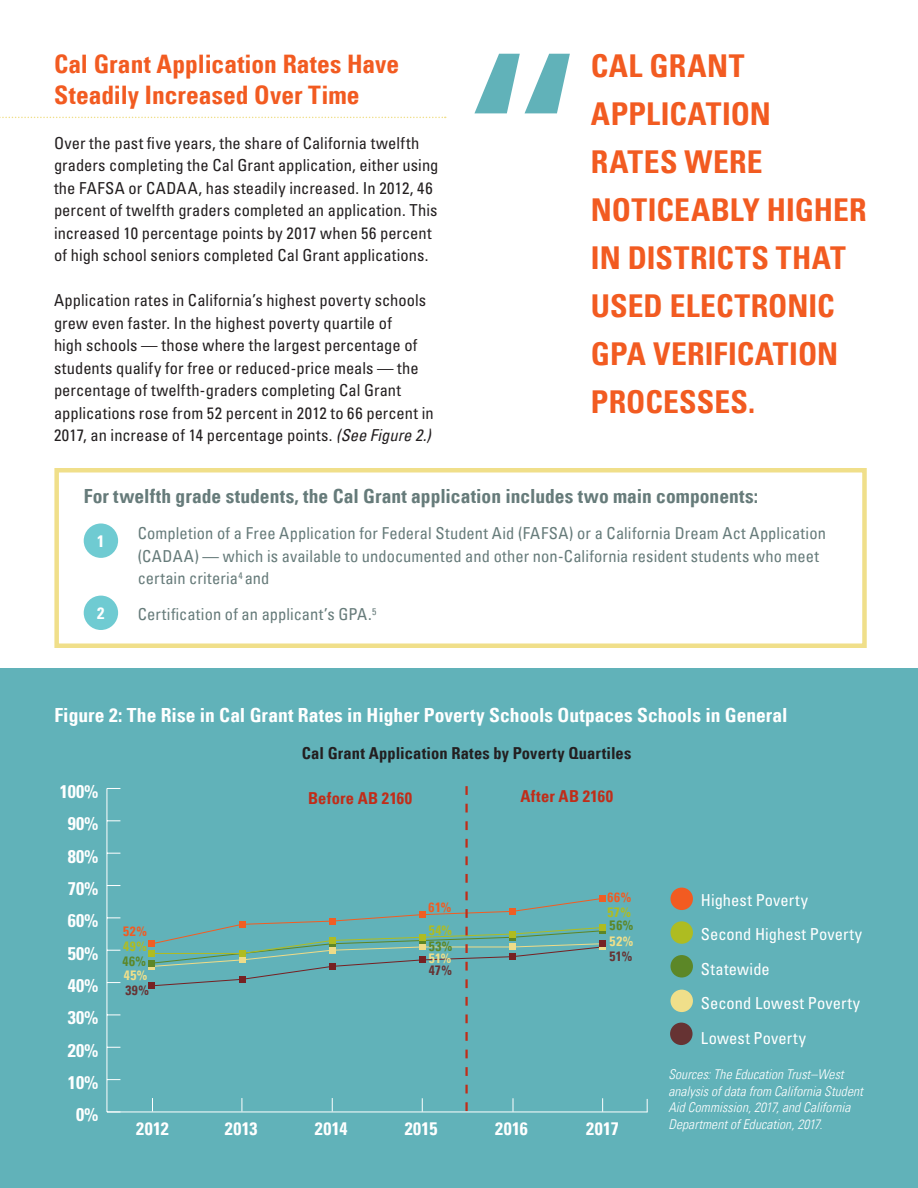
<style>
.page{position:relative;width:918px;height:1188px;background:#fff}
.page>*{position:absolute;margin:0;border:0;box-sizing:border-box;transform-origin:0 0}
.body{font:condensed 300px "Univers Com 57";color:#61b2b9}
.body-2{font:31.5px/48px "Univers Com 67 Bold Cond";letter-spacing:.005em;color:#f25b21}
.body-3{font:25.5px/30.6px "Univers Com 67 Bold Cond";color:#f25b21}
.t1{font:19.5px "Univers Com 67 Bold Cond";color:#fff}
.body-4{font:19.5px "Univers Com 67 Bold Cond";color:#667b7a}
.t2{font:18.3px "Univers Com 67 Bold Cond";color:#fff}
.body-5{font:18px "Univers Com 67 Bold Cond";letter-spacing:.02em;color:#fff}
.body-6{font:condensed 16.5px/22.5px "Univers";letter-spacing:.005em;color:#231f20}
.body-7{font:condensed 16.5px/22.5px "Univers Com 57";letter-spacing:.005em;color:#667b7a}
.body-8{font:condensed 16.5px "Univers";letter-spacing:.005em;color:#fff}
.body-9{font:16.5px "Univers Com 67 Bold Cond";letter-spacing:.005em;color:#231f20}
.body-10{font:16.5px "Univers Com 67 Bold Cond";letter-spacing:.02em;color:#c02d19}
.body-11{font:16.5px "Univers Com 67 Bold Cond";color:#fff}
.body-12{font:13.5px/16.5px "Univers Com 47 Light Cond Obl";color:#fff}
.body-13{font:13.5px "Univers Com 67 Bold Cond";color:#633}
.body-14{font:13.5px "Univers Com 67 Bold Cond";color:#f25b21}
.body-15{font:13.5px "Univers Com 67 Bold Cond";color:#f0df8a}
.body-16{font:13.5px "Univers Com 67 Bold Cond";color:#5c8727}
.body-17{font:13.5px "Univers Com 67 Bold Cond";color:#afbc22}
.s1{font-family:"Univers Com 57 Condensed Obl";font-stretch:normal}
</style>
<div class="page">
<div style="left:54px;top:468px;width:813px;height:180px;border:4px solid #f0df8a"></div>
<svg style="left:0;top:117px;width:446px;height:1px"></svg>
<div style="left:0;top:669px;width:918px;height:519px;background:#61b2b9"></div>
<hr style="left:107px;top:1112px;width:540px;height:1px;background:#fff">
<hr style="left:107px;top:788px;width:1px;height:324px;background:#fff">
<svg style="left:107px;top:1112px;width:13px;height:1px"></svg>
<svg style="left:108px;top:1079px;width:12px;height:1px"></svg>
<svg style="left:108px;top:1047px;width:12px;height:1px"></svg>
<svg style="left:107px;top:1015px;width:13px;height:1px"></svg>
<svg style="left:108px;top:982px;width:12px;height:1px"></svg>
<svg style="left:108px;top:950px;width:12px;height:1px"></svg>
<svg style="left:108px;top:917px;width:12px;height:1px"></svg>
<svg style="left:108px;top:885px;width:12px;height:1px"></svg>
<svg style="left:108px;top:853px;width:12px;height:1px"></svg>
<svg style="left:108px;top:820px;width:12px;height:1px"></svg>
<svg style="left:108px;top:788px;width:12px;height:1px"></svg>
<div style="left:670px;top:1023px;width:23px;height:22px;background:#633;border-radius:50%"></div>
<div style="left:671px;top:990px;width:22px;height:22px;background:#f0df8a;border-radius:50%"></div>
<div style="left:671px;top:955px;width:22px;height:23px;background:#5c8727;border-radius:50%"></div>
<div style="left:671px;top:921px;width:22px;height:23px;background:#aebc21;border-radius:50%"></div>
<div style="left:671px;top:888px;width:22px;height:22px;background:#f25b21;border-radius:50%"></div>
<svg style="left:647px;top:1099px;width:1px;height:13px"></svg>
<svg style="left:149px;top:786px;width:456px;height:326px"></svg>
<div style="left:84px;top:523px;width:34px;height:35px;background:#6fcbd2;border-radius:50%"></div>
<div style="left:84px;top:596px;width:34px;height:34px;background:#6fcbd2;border-radius:50%"></div>
<p class="body-3" style="left:54px;top:49px;width:347px">Cal Grant Application Rates Have<br>Steadily Increased Over Time</p>
<p class="body-6" style="left:54px;top:131px;width:386px">Over the past five years, the share of California twelfth graders completing the Cal Grant application, either using the FAFSA or CADAA, has steadily increased. In 2012, 46 percent of twelfth graders completed an application. This increased 10 percentage points by 2017 when 56 percent of high school seniors completed Cal Grant applications.</p>
<p class="body-6" style="left:54px;top:289px;width:381px">Application rates in California’s highest poverty schools grew even faster. In the highest poverty quartile of<br>high schools — those where the largest percentage of students qualify for free or reduced-price meals — the percentage of twelfth-graders completing Cal Grant applications rose from 52 percent in 2012 to 66 percent in</p>
<p class="body-6" style="left:54px;top:424px;width:378px">2017, an increase of 14 percentage points. <span class="s1">(See Figure 2.)</span></p>
<p class="body" style="left:456px;top:-27px;width:135px">“</p>
<p class="body-2" style="left:591px;top:42px;width:277px">CAL GRANT<br>APPLICATION<br>RATES WERE<br>NOTICEABLY HIGHER<br>IN DISTRICTS THAT<br>USED ELECTRONIC<br>GPA VERIFICATION<br>PROCESSES.</p>
<p class="body-4" style="left:84px;top:484px;width:676px">For twelfth grade students, the Cal Grant application includes two main components:</p>
<p class="body-7" style="left:138px;top:522px;width:690px">Completion of a Free Application for Federal Student Aid (FAFSA) or a California Dream Act Application (CADAA) — which is available to undocumented and other non-California resident students who meet certain criteria<sup>4</sup> and</p>
<p class="body-7" style="left:138px;top:603px;width:240px">Certification of an applicant’s GPA.<sup>5</sup></p>
<p class="body-11" style="left:97px;top:531px;width:9px">1</p>
<p class="body-11" style="left:97px;top:603px;width:9px">2</p>
<p class="t1" style="left:54px;top:703px;width:735px">Figure 2: The Rise in Cal Grant Rates in Higher Poverty Schools Outpaces Schools in General</p>
<p class="body-9" style="left:302px;top:743px;width:331px">Cal Grant Application Rates by Poverty Quartiles</p>
<p class="t2" style="left:60px;top:780px;width:40px">100%</p>
<p class="t2" style="left:68px;top:813px;width:32px">90%</p>
<p class="t2" style="left:68px;top:845px;width:32px">80%</p>
<p class="t2" style="left:68px;top:877px;width:32px">70%</p>
<p class="t2" style="left:68px;top:910px;width:32px">60%</p>
<p class="t2" style="left:68px;top:942px;width:32px">50%</p>
<p class="t2" style="left:68px;top:974px;width:32px">40%</p>
<p class="t2" style="left:68px;top:1007px;width:32px">30%</p>
<p class="t2" style="left:68px;top:1039px;width:32px">20%</p>
<p class="t2" style="left:68px;top:1071px;width:32px">10%</p>
<p class="t2" style="left:76px;top:1104px;width:24px">0%</p>
<p class="body-10" style="left:308px;top:788px;width:106px">Before AB 2160</p>
<p class="body-10" style="left:521px;top:786px;width:94px">After AB 2160</p>
<p class="body-14" style="left:123px;top:923px;width:25px">52%</p>
<p class="body-15" style="left:124px;top:967px;width:25px">45%</p>
<p class="body-17" style="left:123px;top:938px;width:25px">49%</p>
<p class="body-16" style="left:122px;top:953px;width:25px">46%</p>
<p class="body-14" style="left:429px;top:899px;width:24px">61%</p>
<p class="body-17" style="left:429px;top:922px;width:25px">54%</p>
<p class="body-15" style="left:429px;top:950px;width:24px">51%</p>
<p class="body-16" style="left:429px;top:937px;width:25px">53%</p>
<p class="body-13" style="left:429px;top:962px;width:25px">47%</p>
<p class="body-14" style="left:608px;top:889px;width:25px">66%</p>
<p class="body-15" style="left:610px;top:933px;width:25px">52%</p>
<p class="body-17" style="left:608px;top:904px;width:25px">57%</p>
<p class="body-16" style="left:610px;top:917px;width:25px">56%</p>
<p class="body-13" style="left:610px;top:948px;width:24px">51%</p>
<p class="body-13" style="left:125px;top:982px;width:25px">39%</p>
<p class="body-5" style="left:136px;top:1118px;width:34px">2012</p>
<p class="body-5" style="left:225px;top:1118px;width:34px">2013</p>
<p class="body-5" style="left:315px;top:1118px;width:34px">2014</p>
<p class="body-5" style="left:405px;top:1118px;width:34px">2015</p>
<p class="body-5" style="left:495px;top:1118px;width:34px">2016</p>
<p class="body-5" style="left:586px;top:1118px;width:34px">2017</p>
<p class="body-8" style="left:701px;top:890px;width:109px">Highest Poverty</p>
<p class="body-8" style="left:701px;top:924px;width:163px">Second Highest Poverty</p>
<p class="body-8" style="left:701px;top:959px;width:70px">Statewide</p>
<p class="body-8" style="left:701px;top:993px;width:161px">Second Lowest Poverty</p>
<p class="body-8" style="left:701px;top:1028px;width:107px">Lowest Poverty</p>
<p class="body-12" style="left:668px;top:1066px;width:196px">Sources: The Education Trust–West analysis of data from California Student Aid Commission, 2017, and California Department of Education, 2017.</p>
</div>
